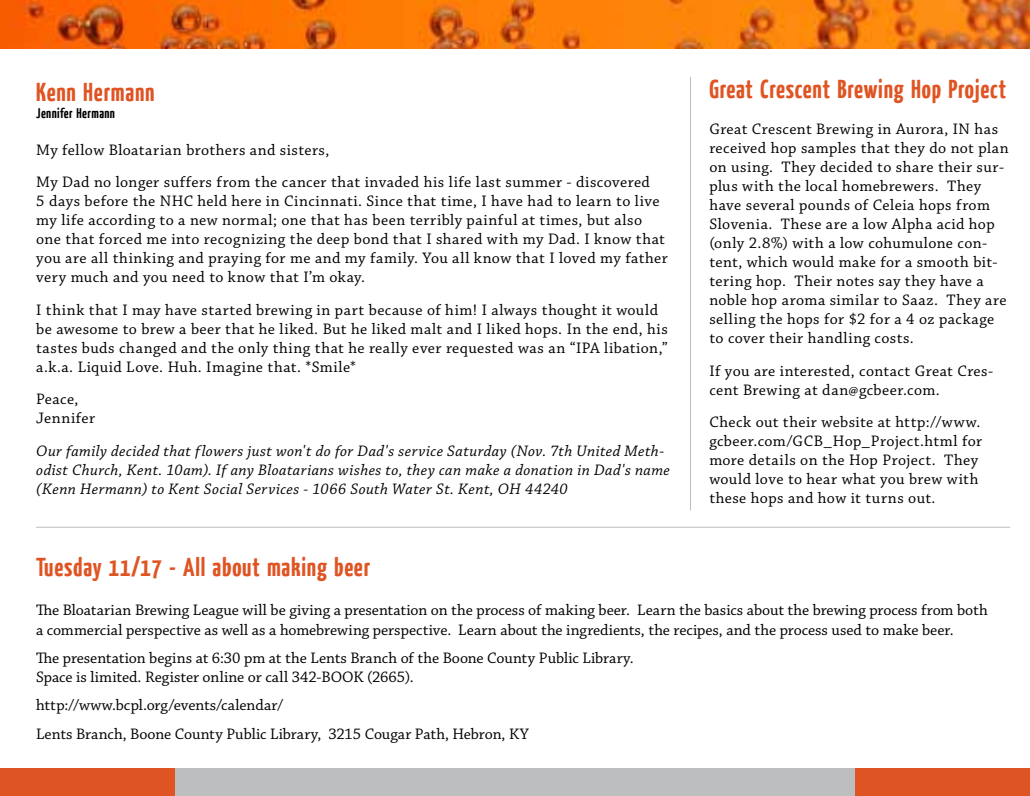
<style>
.page{position:relative;width:1030px;height:796px;background:#fff}
.page>*{position:absolute;margin:0;border:0;box-sizing:border-box;transform-origin:0 0}
.t1{font:700 26px "Yanone Kaffeesatz";letter-spacing:.03em;color:#df5423}
.t2{font:16px/19px "Chaparral Pro";letter-spacing:.02em;color:#000}
.t3{font:16px/19.2px "Chaparral Pro";color:#000}
.t4{font:italic 16px/19px "Chaparral Pro";letter-spacing:.025em;color:#000}
.t5{font:700 14px "Yanone Kaffeesatz";letter-spacing:.03em;color:#000}
</style>
<div class="page">
<div style="left:166px;top:768px;width:694px;height:28px;background:#bcbec0"></div>
<div style="left:855px;top:768px;width:175px;height:28px;background:#df5423"></div>
<div style="left:0;top:768px;width:175px;height:28px;background:#df5423"></div>
<img style="left:0;top:0;width:1030px;height:49px">
<hr style="left:690px;top:77px;width:1px;height:433px;background:#bcbec0">
<hr style="left:36px;top:527px;width:974px;height:1px;background:#bcbec0">
<h1 class="t1" style="left:36px;top:75px;width:120px">Kenn Hermann</h1>
<p class="t5" style="left:36px;top:104px;width:80px">Jennifer Hermann</p>
<p class="t2" style="left:36px;top:134px;width:615px;line-height:32.5px">My fellow Bloatarian brothers and sisters,<br>My Dad no longer suffers from the cancer that invaded his life last summer - discovered</p>
<p class="t2" style="left:36px;top:192px;width:633px">5 days before the NHC held here in Cincinnati. Since that time, I have had to learn to live my life according to a new normal; one that has been terribly painful at times, but also one that forced me into recognizing the deep bond that I shared with my Dad. I know that you are all thinking and praying for me and my family. You all know that I loved my father very much and you need to know that I’m okay.</p>
<p class="t2" style="left:36px;top:301px;width:633px">I think that I may have started brewing in part because of him! I always thought it would be awesome to brew a beer that he liked. But he liked malt and I liked hops. In the end, his tastes buds changed and the only thing that he really ever requested was an “IPA libation,” a.k.a. Liquid Love. Huh. Imagine that. *Smile*</p>
<p class="t2" style="left:36px;top:390px;width:60px">Peace,<br>Jennifer</p>
<p class="t4" style="left:36px;top:442px;width:635px">Our family decided that flowers just won't do for Dad's service Saturday (Nov. 7th United Meth&shy;odist Church, Kent. 10am). If any Bloatarians wishes to, they can make a donation in Dad's name (Kenn Hermann) to Kent Social Services - 1066 South Water St. Kent, OH 44240</p>
<h1 class="t1" style="left:709px;top:72px;width:298px">Great Crescent Brewing Hop Project</h1>
<p class="t2" style="left:709px;top:120px;width:301px">Great Crescent Brewing in Aurora, IN has received hop samples that they do not plan on using. They decided to share their sur&shy;plus with the local homebrewers. They have several pounds of Celeia hops from Slovenia. These are a low Alpha acid hop (only 2.8%) with a low cohumulone con&shy;tent, which would make for a smooth bit&shy;tering hop. Their notes say they have a noble hop aroma similar to Saaz. They are selling the hops for $2 for a 4 oz package to cover their handling costs.</p>
<p class="t2" style="left:709px;top:362px;width:285px">If you are interested, contact Great Cres&shy;cent Brewing at dan@gcbeer.com.</p>
<p class="t2" style="left:709px;top:413px;width:274px">Check out their website at http://www. gcbeer.com/GCB_Hop_Project.html for more details on the Hop Project. They would love to hear what you brew with these hops and how it turns out.</p>
<h1 class="t1" style="left:36px;top:549px;width:336px">Tuesday 11/17 - All about making beer</h1>
<p class="t3" style="left:36px;top:601px;width:953px">The Bloatarian Brewing League will be giving a presentation on the process of making beer. Learn the basics about the brewing process from both a commercial perspective as well as a homebrewing perspective. Learn about the ingredients, the recipes, and the process used to make beer.</p>
<p class="t3" style="left:36px;top:649px;width:599px">The presentation begins at 6:30 pm at the Lents Branch of the Boone County Public Library.<br>Space is limited. Register online or call 342-BOOK (2665).</p>
<p class="t3" style="left:36px;top:691px;width:494px;line-height:28.2px">http://www.bcpl.org/events/calendar/<br>Lents Branch, Boone County Public Library, 3215 Cougar Path, Hebron, KY</p>
</div>
